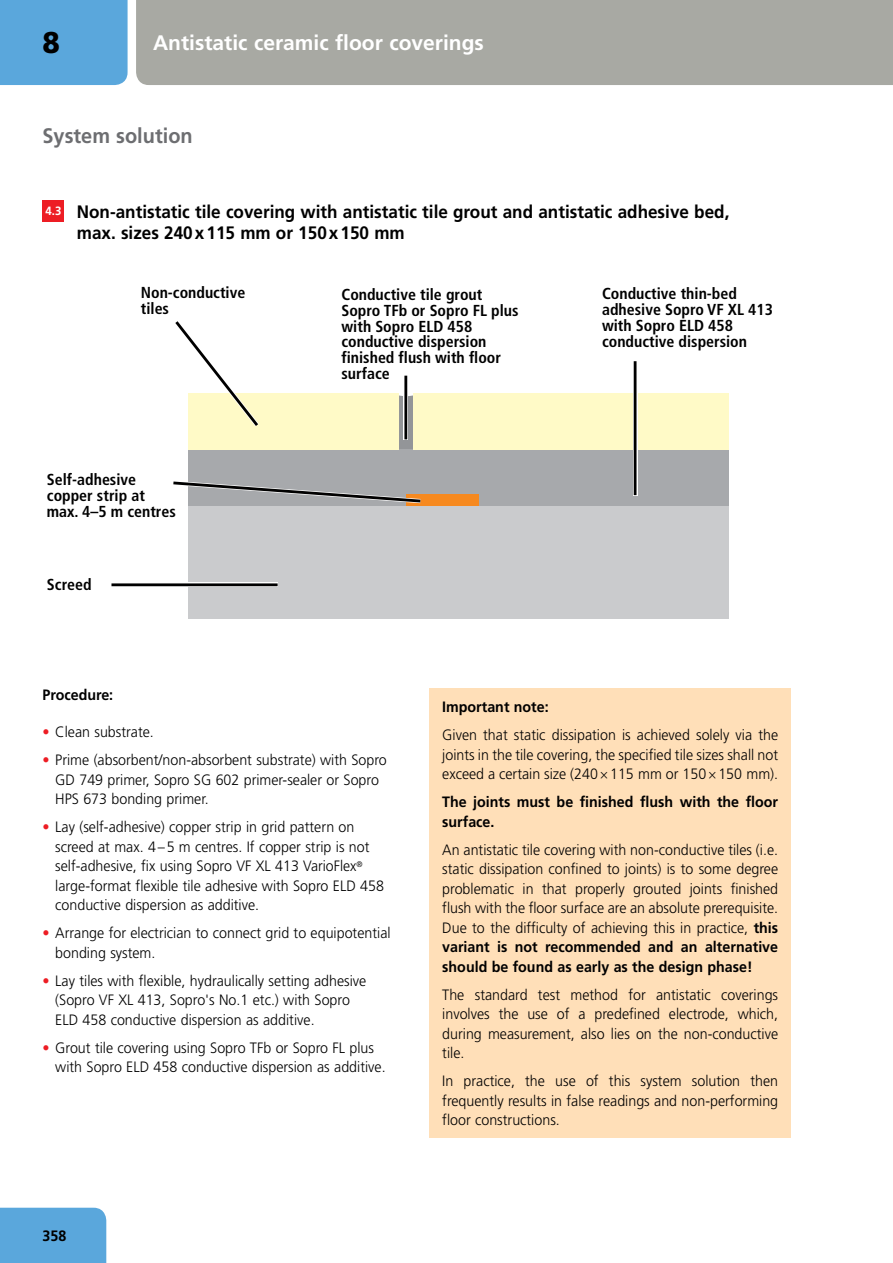
<style>
.page{position:relative;width:893px;height:1263px;background:#fff}
.page>*{position:absolute;margin:0;border:0;box-sizing:border-box;transform-origin:0 0}
.t1{font:900 30px "Frutiger LT";color:#000;scale:.95 1}
.t2{font:700 21px "Frutiger LT";color:#fff}
.t3{font:700 21px "Frutiger LT";color:#6d6e71;scale:.95 1}
.t4{font:700 18px/21px "Frutiger LT";color:#000;scale:.95 1}
.t5{font:700 condensed 15.9px/15.9px "Frutiger LT";color:#000}
.t6{font:300 15px/19.5px "Frutiger LT";color:#000;scale:.95 1}
.t7{font:700 15px/19.5px "Frutiger LT";color:#000;scale:.95 1}
.s1{color:#ed1d24}
.s2{font-stretch:condensed}
.s3{font-weight:700}
</style>
<div class="page">
<div style="left:0;top:1208px;width:106px;height:55px;background:#5aa7dc"></div>
<div style="left:0;top:0;width:128px;height:85px;background:#5aa7dc"></div>
<div style="left:136px;top:0;width:757px;height:85px;background:#a8a9a3"></div>
<svg style="left:399px;top:395px;width:14px;height:55px"></svg>
<div style="left:189px;top:506px;width:540px;height:113px;background:#cacbcd"></div>
<div style="left:189px;top:450px;width:540px;height:56px;background:#a7a9ac"></div>
<div style="left:189px;top:393px;width:210px;height:57px;background:#fffac7"></div>
<div style="left:413px;top:393px;width:316px;height:57px;background:#fffac7"></div>
<div style="left:406px;top:495px;width:73px;height:11px;background:#f6891f"></div>
<svg style="left:633px;top:361px;width:4px;height:134px"></svg>
<hr style="left:634px;top:361px;width:2px;height:134px;background:#000">
<hr style="left:111px;top:583px;width:167px;height:4px;background:#c0c0c0">
<hr style="left:111px;top:583px;width:167px;height:3px;background:#000">
<svg style="left:173px;top:480px;width:250px;height:24px"></svg>
<svg style="left:175px;top:321px;width:84px;height:108px"></svg>
<hr style="left:404px;top:376px;width:4px;height:63px;background:#bdbdbd">
<hr style="left:404px;top:376px;width:3px;height:63px;background:#000">
<div style="left:429px;top:689px;width:362px;height:449px;background:#ffdfb8"></div>
<div style="left:43px;top:200px;width:21px;height:21px;background:#ed1d24"></div>
<h1 class="t1" style="left:43px;top:24px;width:20px">8</h1>
<h2 class="t2" style="left:153px;top:30px;width:332px">Antistatic ceramic floor coverings</h2>
<h2 class="t3" style="left:43px;top:124px;width:160px">System solution</h2>
<p class="t4" style="left:77px;top:201px;width:688px;text-indent:-31px"><sup>4.3</sup> Non-antistatic tile covering with antistatic tile grout and antistatic adhesive bed, max. sizes 240x115 mm or 150x150 mm</p>
<p class="t5" style="left:141px;top:285px;width:106px">Non-conductive tiles</p>
<p class="t5" style="left:341px;top:286px;width:179px">Conductive tile grout<br>Sopro TFb or Sopro FL plus with Sopro ELD 458 conductive dispersion finished flush with floor surface</p>
<p class="t5" style="left:602px;top:285px;width:172px">Conductive thin-bed adhesive Sopro VF XL 413 with Sopro ELD 458 conductive dispersion</p>
<p class="t5" style="left:47px;top:472px;width:130px">Self-adhesive copper strip at max. 4–5 m centres</p>
<p class="t5" style="left:47px;top:576px;width:46px">Screed</p>
<p class="t7" style="left:43px;top:685px;width:76px">Procedure:</p>
<p class="t6" style="left:43px;top:723px;width:119px"><span class="s1">•</span> Clean substrate.</p>
<p class="t6" style="left:55px;top:751px;width:350px;text-indent:-13px"><span class="s1">•</span> Prime (absorbent/non-absorbent substrate) with Sopro<br>GD 749 primer, Sopro SG 602 primer-sealer or Sopro<br>HPS 673 bonding primer.</p>
<p class="t6" style="left:55px;top:818px;width:348px;text-indent:-13px"><span class="s1">•</span> Lay (self-adhesive) copper strip in grid pattern on screed at max. 4–5 m centres. If copper strip is not self-adhesive, fix using Sopro VF XL 413 VarioFlex<sup>® </sup>large-format flexible tile adhesive with Sopro ELD 458 conductive dispersion as additive.</p>
<p class="t6" style="left:55px;top:924px;width:354px;text-indent:-13px"><span class="s1">•</span> Arrange for electrician to connect grid to equipotential bonding system.</p>
<p class="t6" style="left:55px;top:971px;width:329px;text-indent:-13px"><span class="s1">•</span> Lay tiles with flexible, hydraulically setting adhesive (Sopro VF XL 413, Sopro's No.1 etc.) with Sopro<br>ELD 458 conductive dispersion as additive.</p>
<p class="t6" style="left:55px;top:1038px;width:349px;text-indent:-13px"><span class="s1">•</span> Grout tile covering using Sopro TFb or Sopro FL plus with Sopro ELD 458 conductive dispersion as additive.</p>
<p class="t7" style="left:43px;top:1226px;width:27px">358</p>
<p class="t7" style="left:442px;top:697px;width:114px">Important note:</p>
<p class="t6" style="left:442px;top:725px;width:355px;text-align:justify">Given that static dissipation is achieved solely via the joints in the tile covering, the specified tile sizes shall not exceed a certain size (240<span class="s2">×</span>115 mm or 150<span class="s2">×</span>150 mm).</p>
<p class="t7" style="left:442px;top:792px;width:355px">The joints must be finished flush with the floor surface.</p>
<p class="t6" style="left:442px;top:840px;width:355px;text-align:justify">An antistatic tile covering with non-conductive tiles (i.e. static dissipation confined to joints) is to some degree problematic in that properly grouted joints finished flush with the floor surface are an absolute prerequisite.<br>Due to the difficulty of achieving this in practice, <span class="s3">this variant is not recommended and an alternative should be found as early as the design phase!</span></p>
<p class="t6" style="left:442px;top:985px;width:355px;text-align:justify">The standard test method for antistatic coverings involves the use of a predefined electrode, which, during measurement, also lies on the non-conductive tile.</p>
<p class="t6" style="left:442px;top:1071px;width:355px;text-align:justify">In practice, the use of this system solution then frequently results in false readings and non-performing floor constructions.</p>
</div>
